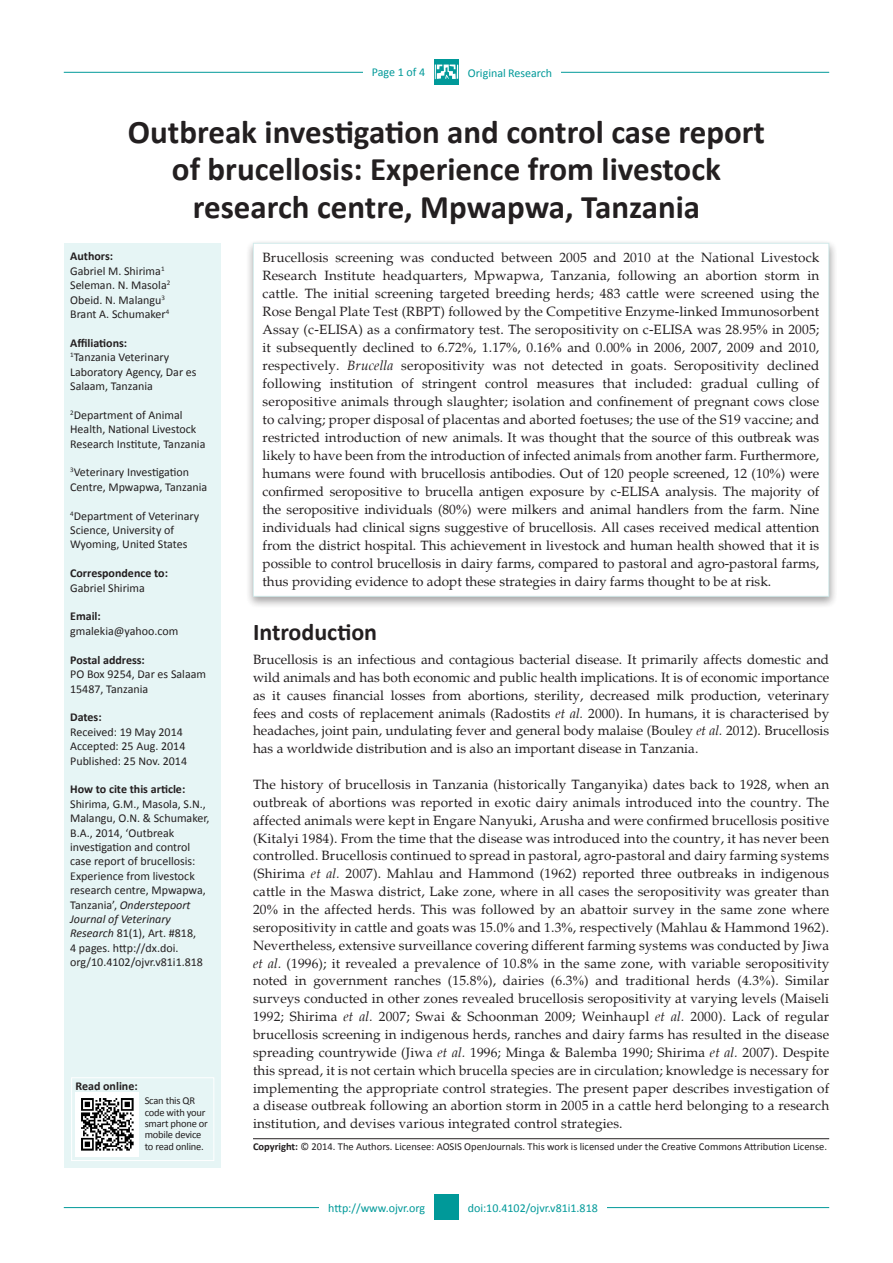
<style>
.page{position:relative;width:893px;height:1263px;background:#fff}
.page>*{position:absolute;margin:0;border:0;box-sizing:border-box;transform-origin:0 0}
.t1{font:700 33px/37.5px "Calibri";color:#231f20;text-align:center}
.Pink_Heading{font:700 24px "Calibri";color:#231f20}
.body{font:13.5px/17.9px "Palatino";letter-spacing:.01em;color:#231f20;text-align:justify}
.abstract{font:13.5px/18px "Palatino";color:#231f20;text-align:justify}
.body_first_line{font:13.5px/17.9px "Palatino";color:#231f20;text-align:justify}
.Normal_TX_Normal{font:12px/14.4px "Calibri";color:#231f20}
.Normal_TX_Normal-2{font:700 12px "Calibri";color:#231f20}
.t2{font:12px "Calibri";color:#099}
.Sidebar_Text_too_lon{font:10.5px "Calibri";color:#231f20}
.Sidebar_Text_too_lon-2{font:10.5px/11.4px "Calibri";letter-spacing:-.02em;color:#231f20}
.s1{font-style:italic}
.s2{font-family:"Times New Roman"}
.s3{font-weight:700}
</style>
<div class="page">
<hr style="left:64px;top:72px;width:765px;height:1px;background:#099">
<hr style="left:64px;top:1207px;width:765px;height:1px;background:#099">
<div style="left:434px;top:1194px;width:25px;height:26px;background:#099"></div>
<div style="left:434px;top:59px;width:25px;height:26px;background:#099"></div>
<div style="left:459px;top:59px;width:102px;height:26px;background:#fff"></div>
<div style="left:459px;top:1194px;width:147px;height:26px;background:#fff"></div>
<div style="left:320px;top:1194px;width:114px;height:26px;background:#fff"></div>
<svg style="left:435px;top:65px;width:23px;height:14px"></svg>
<div style="left:245px;top:239px;width:593px;height:370px;background:#231f20;opacity:.75"></div>
<div style="left:253px;top:243px;width:576px;height:354px;background:#fff"></div>
<div style="left:65px;top:243px;width:156px;height:924px;background:#e6f5f5"></div>
<div style="left:363px;top:59px;width:71px;height:26px;background:#fff"></div>
<div style="left:71px;top:1077px;width:143px;height:84px;border:1px solid #fff"></div>
<img style="left:75px;top:1093px;width:64px;height:63px">
<hr style="left:253px;top:1138px;width:576px;height:1px;background:#231f20">
<p class="t2" style="left:372px;top:65px;width:55px">Page 1 of 4</p>
<p class="t2" style="left:468px;top:65px;width:86px">Original Research</p>
<p class="t1" style="left:128px;top:113px;width:639px">Outbreak investigation and control case report of brucellosis: Experience from livestock research centre, Mpwapwa, Tanzania</p>
<p class="Normal_TX_Normal-2" style="left:70px;top:249px;width:44px">Authors:</p>
<p class="Normal_TX_Normal" style="left:70px;top:264px;width:96px">Gabriel M. Shirima<sup>1</sup></p>
<p class="Normal_TX_Normal" style="left:70px;top:278px;width:102px">Seleman. N. Masola<sup>2</sup></p>
<p class="Normal_TX_Normal" style="left:70px;top:292px;width:96px">Obeid. N. Malangu<sup>3</sup></p>
<p class="Normal_TX_Normal" style="left:70px;top:307px;width:101px">Brant A. Schumaker<sup>4</sup></p>
<p class="Normal_TX_Normal-2" style="left:70px;top:335px;width:59px">Affiliations:</p>
<p class="Normal_TX_Normal" style="left:70px;top:350px;width:128px"><sup>1</sup>Tanzania Veterinary<br>Laboratory Agency, Dar es<br>Salaam, Tanzania</p>
<p class="Normal_TX_Normal" style="left:70px;top:408px;width:137px"><sup>2</sup>Department of Animal<br>Health, National Livestock<br>Research Institute, Tanzania</p>
<p class="Normal_TX_Normal" style="left:70px;top:465px;width:139px"><sup>3</sup>Veterinary Investigation<br>Centre, Mpwapwa, Tanzania</p>
<p class="Normal_TX_Normal" style="left:70px;top:508px;width:130px"><sup>4</sup>Department of Veterinary<br>Science, University of<br>Wyoming, United States</p>
<p class="Normal_TX_Normal-2" style="left:70px;top:566px;width:99px">Correspondence to:</p>
<p class="Normal_TX_Normal" style="left:70px;top:580px;width:76px">Gabriel Shirima</p>
<p class="Normal_TX_Normal-2" style="left:70px;top:609px;width:32px">Email:</p>
<p class="Normal_TX_Normal" style="left:70px;top:624px;width:110px">gmalekia@yahoo.com</p>
<p class="Normal_TX_Normal-2" style="left:70px;top:652px;width:76px">Postal address:</p>
<p class="Normal_TX_Normal" style="left:70px;top:667px;width:137px">PO Box 9254, Dar es Salaam<br>15487, Tanzania</p>
<p class="Normal_TX_Normal-2" style="left:70px;top:710px;width:33px">Dates:</p>
<p class="Normal_TX_Normal" style="left:70px;top:724px;width:114px">Received: 19 May 2014</p>
<p class="Normal_TX_Normal" style="left:70px;top:739px;width:117px">Accepted: 25 Aug. 2014</p>
<p class="Normal_TX_Normal" style="left:70px;top:753px;width:118px">Published: 25 Nov. 2014</p>
<p class="Normal_TX_Normal-2" style="left:70px;top:782px;width:117px">How to cite this article:</p>
<p class="Normal_TX_Normal" style="left:70px;top:796px;width:141px">Shirima, G.M., Masola, S.N.,<br>Malangu, O.N. &amp; Schumaker,<br>B.A., 2014, ‘Outbreak investigation and control case report of brucellosis:<br>Experience from livestock research centre, Mpwapwa,<br>Tanzania’, <span class="s1">Onderstepoort<br>Journal of Veterinary<br>Research</span> 81(1), Art. #818,<br>4 pages. http://dx.doi. org/10.4102/ojvr.v81i1.818</p>
<p class="Normal_TX_Normal-2" style="left:75px;top:1078px;width:64px">Read online:</p>
<p class="Sidebar_Text_too_lon-2" style="left:145px;top:1095px;width:65px">Scan this QR code with your smart phone or mobile device to read online.</p>
<p class="abstract" style="left:263px;top:248px;width:558px">Brucellosis screening was conducted between 2005 and 2010 at the National Livestock Research Institute headquarters, Mpwapwa, Tanzania, following an abortion storm in cattle. The initial screening targeted breeding herds; 483 cattle were screened using the Rose Bengal Plate Test (RBPT) followed by the Competitive Enzyme-linked Immunosorbent Assay (c-ELISA) as a confirmatory test. The seropositivity on c-ELISA was 28.95<span class="s2">%</span> in 2005; it subsequently declined to 6.72<span class="s2">%</span>, 1.17<span class="s2">%</span>, 0.16<span class="s2">%</span> and 0.00<span class="s2">%</span> in 2006, 2007, 2009 and 2010, respectively. <span class="s1">Brucella</span> seropositivity was not detected in goats. Seropositivity declined following institution of stringent control measures that included: gradual culling of seropositive animals through slaughter; isolation and confinement of pregnant cows close to calving; proper disposal of placentas and aborted foetuses; the use of the S19 vaccine; and restricted introduction of new animals. It was thought that the source of this outbreak was likely to have been from the introduction of infected animals from another farm. Furthermore, humans were found with brucellosis antibodies. Out of 120 people screened, 12 (10<span class="s2">%</span>) were confirmed seropositive to brucella antigen exposure by c-ELISA analysis. The majority of the seropositive individuals (80<span class="s2">%</span>) were milkers and animal handlers from the farm. Nine individuals had clinical signs suggestive of brucellosis. All cases received medical attention from the district hospital. This achievement in livestock and human health showed that it is possible to control brucellosis in dairy farms, compared to pastoral and agro-pastoral farms, thus providing evidence to adopt these strategies in dairy farms thought to be at risk.</p>
<p class="Pink_Heading" style="left:253px;top:617px;width:126px">Introduction</p>
<p class="body_first_line" style="left:253px;top:651px;width:578px">Brucellosis is an infectious and contagious bacterial disease. It primarily affects domestic and wild animals and has both economic and public health implications. It is of economic importance as it causes financial losses from abortions, sterility, decreased milk production, veterinary fees and costs of replacement animals (Radostits <span class="s1">et al.</span> 2000). In humans, it is characterised by headaches, joint pain, undulating fever and general body malaise (Bouley <span class="s1">et al.</span> 2012). Brucellosis has a worldwide distribution and is also an important disease in Tanzania.</p>
<p class="body" style="left:253px;top:776px;width:578px">The history of brucellosis in Tanzania (historically Tanganyika) dates back to 1928, when an outbreak of abortions was reported in exotic dairy animals introduced into the country. The affected animals were kept in Engare Nanyuki, Arusha and were confirmed brucellosis positive (Kitalyi 1984). From the time that the disease was introduced into the country, it has never been controlled. Brucellosis continued to spread in pastoral, agro-pastoral and dairy farming systems (Shirima <span class="s1">et al.</span> 2007). Mahlau and Hammond (1962) reported three outbreaks in indigenous cattle in the Maswa district, Lake zone, where in all cases the seropositivity was greater than 20<span class="s2">%</span> in the affected herds. This was followed by an abattoir survey in the same zone where seropositivity in cattle and goats was 15.0<span class="s2">%</span> and 1.3<span class="s2">%</span>, respectively (Mahlau &amp; Hammond 1962).<br>Nevertheless, extensive surveillance covering different farming systems was conducted by Jiwa <span class="s1">et al.</span> (1996); it revealed a prevalence of 10.8<span class="s2">%</span> in the same zone, with variable seropositivity noted in government ranches (15.8<span class="s2">%</span>), dairies (6.3<span class="s2">%</span>) and traditional herds (4.3<span class="s2">%</span>). Similar surveys conducted in other zones revealed brucellosis seropositivity at varying levels (Maiseli 1992; Shirima <span class="s1">et al.</span> 2007; Swai &amp; Schoonman 2009; Weinhaupl <span class="s1">et al.</span> 2000). Lack of regular brucellosis screening in indigenous herds, ranches and dairy farms has resulted in the disease spreading countrywide (Jiwa <span class="s1">et al.</span> 1996; Minga &amp; Balemba 1990; Shirima <span class="s1">et al.</span> 2007). Despite this spread, it is not certain which brucella species are in circulation; knowledge is necessary for implementing the appropriate control strategies. The present paper describes investigation of a disease outbreak following an abortion storm in 2005 in a cattle herd belonging to a research institution, and devises various integrated control strategies.</p>
<p class="Sidebar_Text_too_lon" style="left:253px;top:1139px;width:576px"><span class="s3">Copyright:</span> © 2014. The Authors. Licensee: AOSIS OpenJournals. This work is licensed under the Creative Commons Attribution License.</p>
<p class="t2" style="left:328px;top:1200px;width:99px">http://www.ojvr.org</p>
<p class="t2" style="left:468px;top:1200px;width:132px">doi:10.4102/ojvr.v81i1.818</p>
</div>
